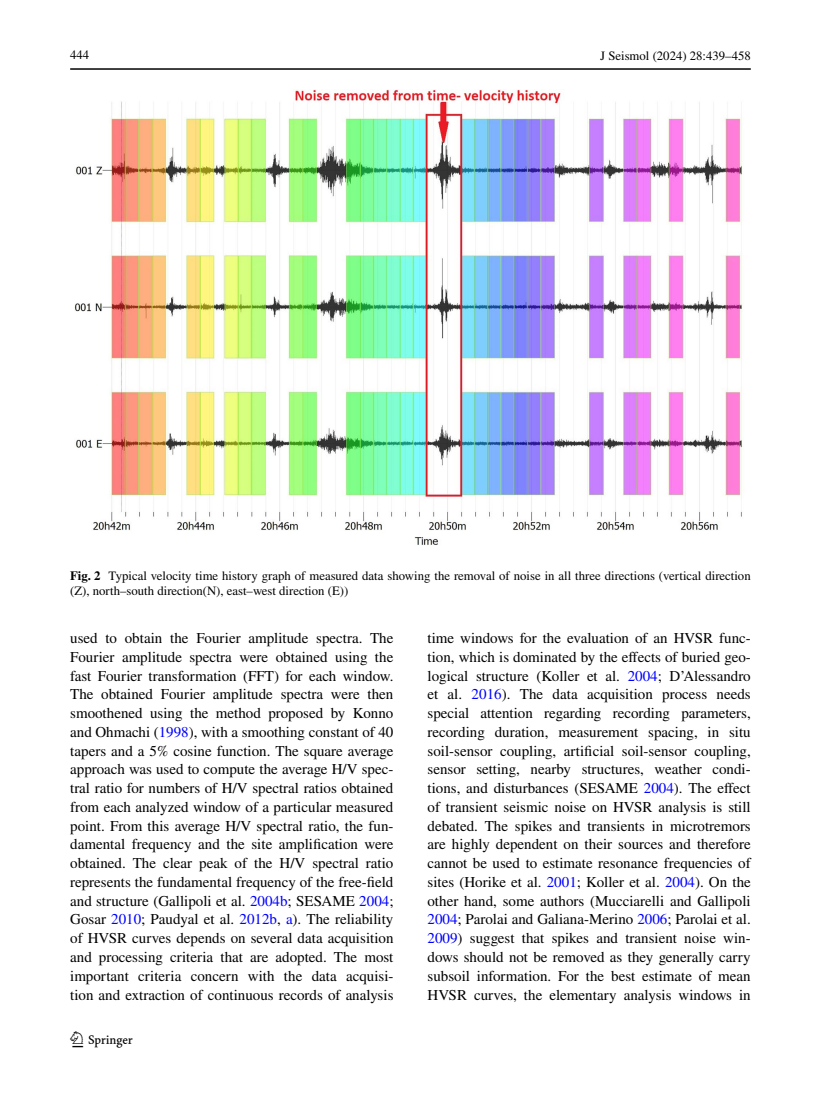
<style>
.page{position:relative;width:821px;height:1106px;background:#fff}
.page>*{position:absolute;margin:0;border:0;box-sizing:border-box;transform-origin:0 0}
.t1{font:22.5px "Springnew Regular 2";color:#000}
.t2{font:15px/18.8px "STIX";color:#000;text-align:justify}
.t3{font:12.75px/15px "STIX";color:#000}
.s1{font-weight:700}
.s2{color:#00f}
</style>
<div class="page">
<hr style="left:70px;top:68px;width:680px;height:2px;background:#000">
<img style="left:74px;top:89px;width:668px;height:456px">
<p class="t3" style="left:70px;top:48px;width:21px">444</p>
<p class="t3" style="left:600px;top:49px;width:152px">J Seismol (2024) 28:439–458</p>
<p class="t3" style="left:70px;top:569px;width:682px"><span class="s1">Fig. 2</span> Typical velocity time history graph of measured data showing the removal of noise in all three directions (vertical direction (Z), north–south direction(N), east–west direction (E))</p>
<p class="t2" style="left:70px;top:629px;width:325px">used to obtain the Fourier amplitude spectra. The Fourier amplitude spectra were obtained using the fast Fourier transformation (FFT) for each window.<br>The obtained Fourier amplitude spectra were then smoothened using the method proposed by Konno and Ohmachi (<span class="s2">1998</span>), with a smoothing constant of 40 tapers and a 5% cosine function. The square average approach was used to compute the average H/V spec&shy;tral ratio for numbers of H/V spectral ratios obtained from each analyzed window of a particular measured point. From this average H/V spectral ratio, the fun&shy;damental frequency and the site amplification were obtained. The clear peak of the H/V spectral ratio represents the fundamental frequency of the free-field and structure (Gallipoli et al. <span class="s2">2004b</span>; SESAME <span class="s2">2004</span>; Gosar <span class="s2">2010</span>; Paudyal et al. <span class="s2">2012b</span>, <span class="s2">a</span>). The reliability of HVSR curves depends on several data acquisition and processing criteria that are adopted. The most important criteria concern with the data acquisi&shy;tion and extraction of continuous records of analysis</p>
<p class="t2" style="left:427px;top:629px;width:325px">time windows for the evaluation of an HVSR func&shy;tion, which is dominated by the effects of buried geo&shy;logical structure (Koller et al. <span class="s2">2004</span>; D’Alessandro et al. <span class="s2">2016</span>). The data acquisition process needs special attention regarding recording parameters, recording duration, measurement spacing, in situ soil-sensor coupling, artificial soil-sensor coupling, sensor setting, nearby structures, weather condi&shy;tions, and disturbances (SESAME <span class="s2">2004</span>). The effect of transient seismic noise on HVSR analysis is still debated. The spikes and transients in microtremors are highly dependent on their sources and therefore cannot be used to estimate resonance frequencies of sites (Horike et al. <span class="s2">2001</span>; Koller et al. <span class="s2">2004</span>). On the other hand, some authors (Mucciarelli and Gallipoli <span class="s2">2004</span>; Parolai and Galiana-Merino <span class="s2">2006</span>; Parolai et al.<br><span class="s2">2009</span>) suggest that spikes and transient noise win&shy;dows should not be removed as they generally carry subsoil information. For the best estimate of mean HVSR curves, the elementary analysis windows in</p>
<h1 class="t1" style="left:72px;top:1031px;width:62px">1 3</h1>
</div>
